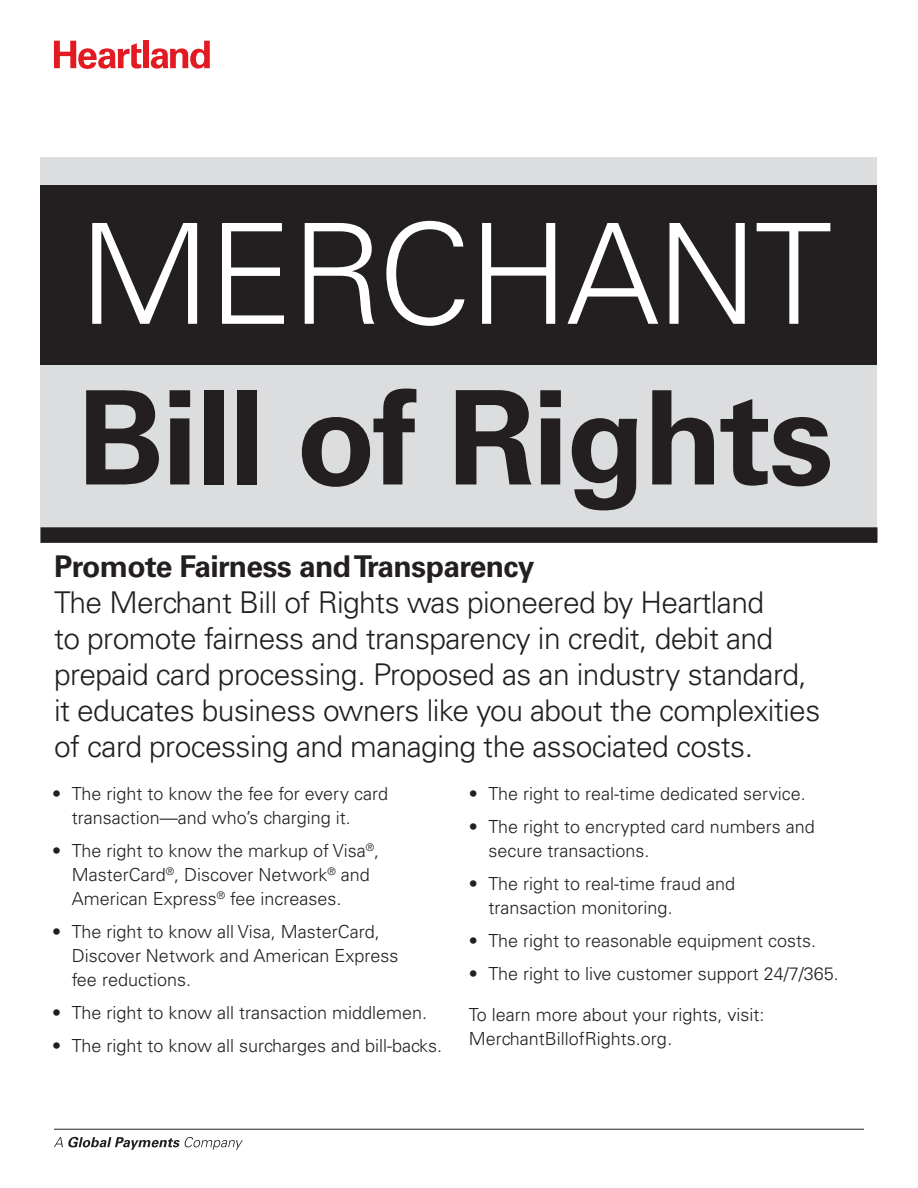
<style>
.page{position:relative;width:918px;height:1188px;background:#fff}
.page>*{position:absolute;margin:0;border:0;box-sizing:border-box;transform-origin:0 0}
.t1{font:300 139.65px "Univers LT Std";letter-spacing:-.02em;color:#fff}
.t2{font:700 130.5px "Univers LT Std";letter-spacing:-.02em;color:#231f20}
.t3{font:300 30px/36px "Univers LT Std";letter-spacing:-.02em;color:#231f20}
.t4{font:700 30px "Univers LT Std";letter-spacing:-.02em;color:#231f20}
.t5{font:300 18px/24px "Univers LT Std";color:#231f20}
</style>
<div class="page">
<hr style="left:54px;top:1129px;width:810px;height:1px;background:#231f20">
<svg style="left:54px;top:1137px;width:189px;height:13px"></svg>
<div style="left:40px;top:158px;width:838px;height:385px;background:#dcdddf"></div>
<svg style="left:54px;top:41px;width:87px;height:28px"></svg>
<div style="left:143px;top:41px;width:6px;height:27px;background:#e21a21"></div>
<svg style="left:151px;top:41px;width:59px;height:28px"></svg>
<div style="left:40px;top:185px;width:838px;height:179px;background:#231f20"></div>
<div style="left:40px;top:527px;width:838px;height:16px;background:#231f20"></div>
<p class="t1" style="left:79px;top:190px;width:755px">MERCHANT</p>
<p class="t2" style="left:77px;top:361px;width:758px">Bill of Rights</p>
<p class="t4" style="left:54px;top:549px;width:482px">Promote Fairness and Transparency</p>
<p class="t3" style="left:54px;top:585px;width:768px">The Merchant Bill of Rights was pioneered by Heartland<br>to promote fairness and transparency in credit, debit and prepaid card processing. Proposed as an industry standard, it educates business owners like you about the complexities of card processing and managing the associated costs.</p>
<p class="t5" style="left:72px;top:781px;width:318px;text-indent:-19px">• The right to know the fee for every card transaction—and who’s charging it.</p>
<p class="t5" style="left:72px;top:838px;width:309px;text-indent:-19px">• The right to know the markup of Visa<sup>®</sup>,<br>MasterCard<sup>®</sup>, Discover Network<sup>®</sup> and<br>American Express<sup>®</sup> fee increases.</p>
<p class="t5" style="left:72px;top:919px;width:328px;text-indent:-19px">• The right to know all Visa, MasterCard,<br>Discover Network and American Express fee reductions.</p>
<p class="t5" style="left:52px;top:1000px;width:376px">• The right to know all transaction middlemen.</p>
<p class="t5" style="left:52px;top:1033px;width:392px">• The right to know all surcharges and bill-backs.</p>
<p class="t5" style="left:469px;top:781px;width:338px">• The right to real-time dedicated service.</p>
<p class="t5" style="left:488px;top:814px;width:328px;text-indent:-19px">• The right to encrypted card numbers and secure transactions.</p>
<p class="t5" style="left:488px;top:871px;width:248px;text-indent:-19px">• The right to real-time fraud and transaction monitoring.</p>
<p class="t5" style="left:469px;top:928px;width:349px">• The right to reasonable equipment costs.</p>
<p class="t5" style="left:469px;top:961px;width:371px">• The right to live customer support 24/7/365.</p>
<p class="t5" style="left:469px;top:1002px;width:297px">To learn more about your rights, visit:<br>MerchantBillofRights.org.</p>
</div>
